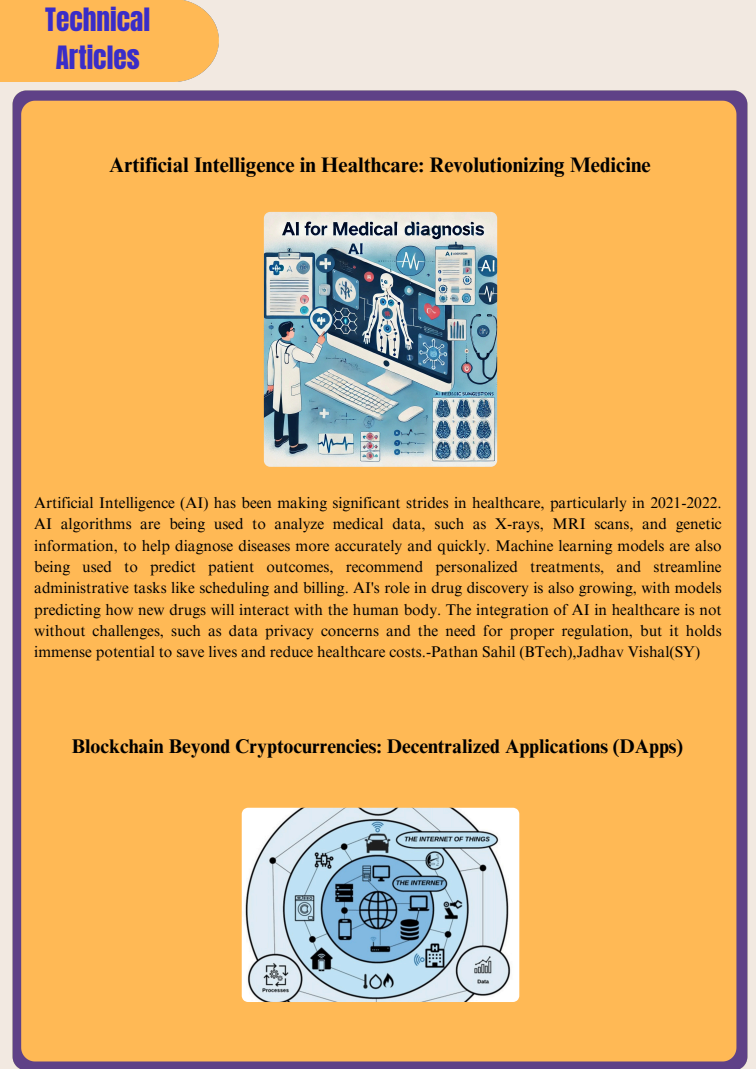
<style>
.page{position:relative;width:756px;height:1069px;background:#f2e9e1}
.page>*{position:absolute;margin:0;border:0;box-sizing:border-box;transform-origin:0 0}
.t1{font:27.3px/37.9px "Anton";color:#3a2dc8;text-align:center}
.t2{font:700 21px "Times NRMT Pro";color:#000}
.t3{font:700 19.85px "Times NRMT Pro";color:#000}
.t4{font:15.5px/21.4px "Times NRMT Pro";color:#000;text-align:justify}
</style>
<div class="page">
<div style="left:0;top:0;width:219px;height:81px;background:#ffb955"></div>
<div style="left:12px;top:90px;width:736px;height:979px;background:#ffb955"></div>
<img style="left:264px;top:212px;width:233px;height:255px;border-radius:6px">
<img style="left:242px;top:808px;width:277px;height:194px">
<p class="t1" style="left:45px;top:1px;width:107px">Technical<br>Articles</p>
<h1 class="t2" style="left:109px;top:157px;width:543px">Artificial Intelligence in Healthcare: Revolutionizing Medicine</h1>
<h2 class="t4" style="left:34px;top:494px;width:689px">Artificial Intelligence (AI) has been making significant strides in healthcare, particularly in 2021-2022.<br>AI algorithms are being used to analyze medical data, such as X-rays, MRI scans, and genetic information, to help diagnose diseases more accurately and quickly. Machine learning models are also being used to predict patient outcomes, recommend personalized treatments, and streamline administrative tasks like scheduling and billing. AI's role in drug discovery is also growing, with models predicting how new drugs will interact with the human body. The integration of AI in healthcare is not without challenges, such as data privacy concerns and the need for proper regulation, but it holds immense potential to save lives and reduce healthcare costs.-Pathan Sahil (BTech),Jadhav Vishal(SY)</h2>
<p class="t3" style="left:72px;top:739px;width:613px">Blockchain Beyond Cryptocurrencies: Decentralized Applications (DApps)</p>
</div>
